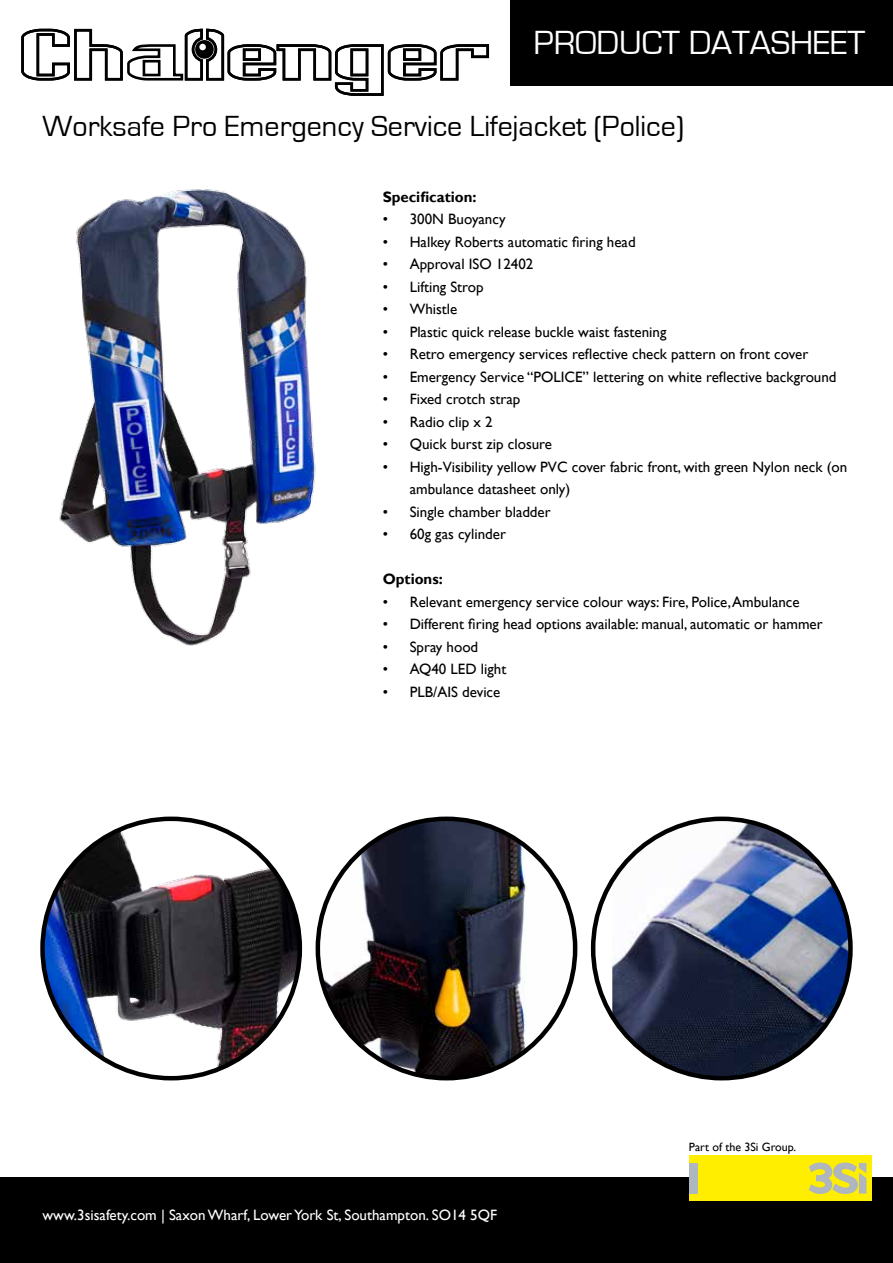
<style>
.page{position:relative;width:893px;height:1263px;background:#fff}
.page>*{position:absolute;margin:0;border:0;box-sizing:border-box;transform-origin:0 0}
.t1{font:34.5px "Eurostile";color:#fff}
.t2{font:30px "Eurostile";color:#000}
.t3{font:15px/22.5px "Gill Sans";color:#000}
.t4{font:15px "Gill Sans";color:#fff}
.t5{font:700 15px "Gill Sans";color:#000}
.t6{font:12px "Gill Sans";color:#000}
</style>
<div class="page">
<div style="left:510px;top:0;width:383px;height:85px;background:#000"></div>
<div style="left:0;top:1178px;width:893px;height:85px;background:#000"></div>
<svg style="left:21px;top:29px;width:468px;height:67px"></svg>
<div style="left:689px;top:1155px;width:183px;height:45px;background:#fe0"></div>
<div style="left:689px;top:1163px;width:8px;height:30px;background:#afb6bd"></div>
<svg style="left:809px;top:1162px;width:57px;height:32px"></svg>
<img style="left:59px;top:189px;width:257px;height:457px">
<img style="left:43px;top:821px;width:257px;height:257px">
<img style="left:318px;top:821px;width:257px;height:257px">
<img style="left:612px;top:821px;width:238px;height:257px">
<h1 class="t1" style="left:534px;top:24px;width:333px">PRODUCT DATASHEET</h1>
<h2 class="t2" style="left:43px;top:110px;width:643px">Worksafe Pro Emergency Service Lifejacket (Police)</h2>
<p class="t5" style="left:383px;top:188px;width:95px">Specification:</p>
<p class="t3" style="left:383px;top:208px;width:124px">• 300N Buoyancy</p>
<p class="t3" style="left:383px;top:231px;width:254px">• Halkey Roberts automatic firing head</p>
<p class="t3" style="left:383px;top:253px;width:152px">• Approval ISO 12402</p>
<p class="t3" style="left:383px;top:276px;width:102px">• Lifting Strop</p>
<p class="t3" style="left:383px;top:298px;width:76px">• Whistle</p>
<p class="t3" style="left:383px;top:321px;width:285px">• Plastic quick release buckle waist fastening</p>
<p class="t3" style="left:383px;top:343px;width:427px">• Retro emergency services reflective check pattern on front cover</p>
<p class="t3" style="left:383px;top:366px;width:455px">• Emergency Service “POLICE” lettering on white reflective background</p>
<p class="t3" style="left:383px;top:388px;width:139px">• Fixed crotch strap</p>
<p class="t3" style="left:383px;top:411px;width:111px">• Radio clip x 2</p>
<p class="t3" style="left:383px;top:433px;width:171px">• Quick burst zip closure</p>
<p class="t3" style="left:410px;top:456px;width:439px;text-indent:-27px">• High-Visibility yellow PVC cover fabric front, with green Nylon neck (on ambulance datasheet only)</p>
<p class="t3" style="left:383px;top:501px;width:169px">• Single chamber bladder</p>
<p class="t3" style="left:383px;top:523px;width:125px">• 60g gas cylinder</p>
<p class="t5" style="left:383px;top:570px;width:62px">Options:</p>
<p class="t3" style="left:383px;top:591px;width:418px">• Relevant emergency service colour ways: Fire, Police, Ambulance</p>
<p class="t3" style="left:383px;top:613px;width:441px">• Different firing head options available: manual, automatic or hammer</p>
<p class="t3" style="left:383px;top:636px;width:97px">• Spray hood</p>
<p class="t3" style="left:383px;top:658px;width:125px">• AQ40 LED light</p>
<p class="t3" style="left:383px;top:681px;width:119px">• PLB/AIS device</p>
<p class="t4" style="left:43px;top:1207px;width:456px">www.3sisafety.com | Saxon Wharf, Lower York St, Southampton. SO14 5QF</p>
<p class="t6" style="left:689px;top:1140px;width:109px">Part of the 3Si Group.</p>
</div>
